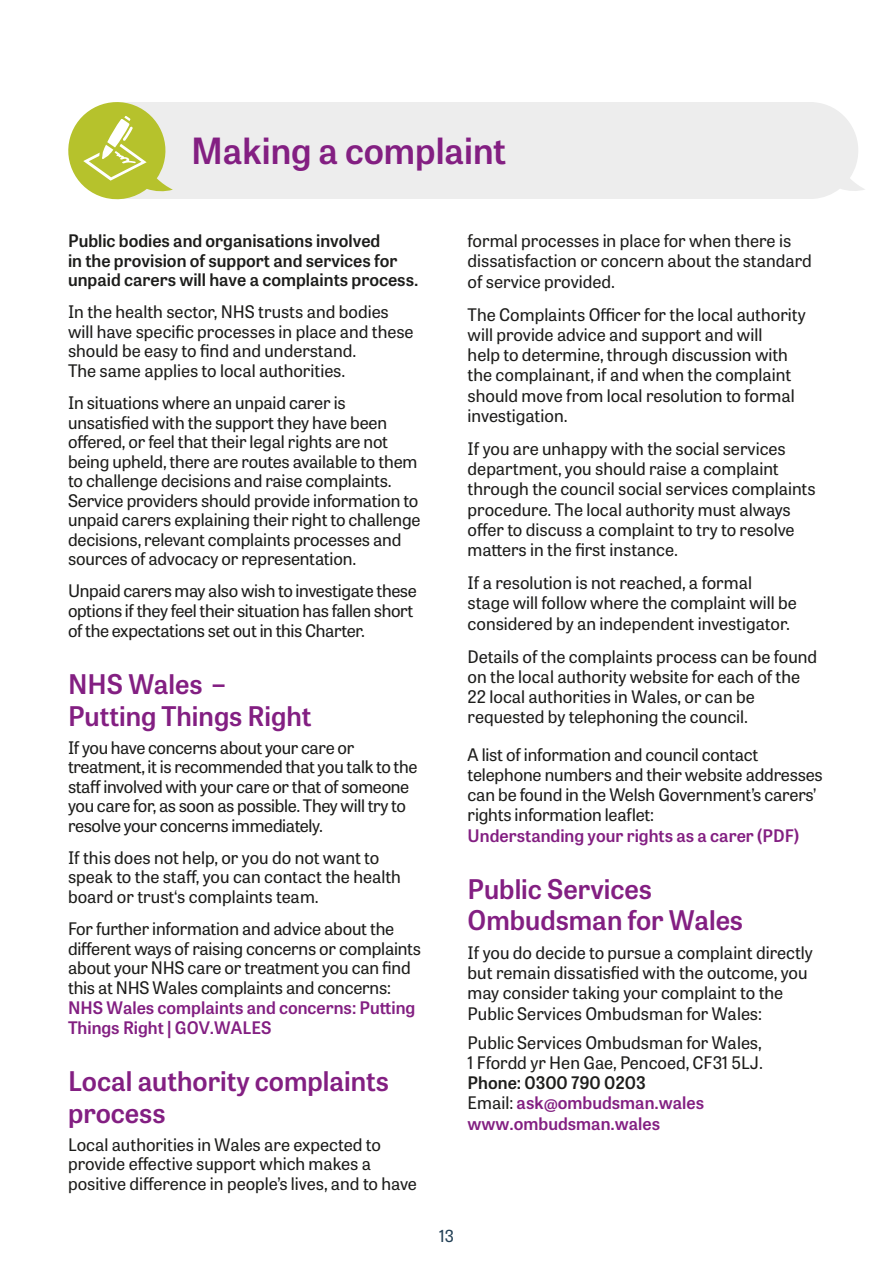
<style>
.page{position:relative;width:893px;height:1263px;background:#fff}
.page>*{position:absolute;margin:0;border:0;box-sizing:border-box;transform-origin:0 0}
.H2_Span{font:600 36px "Tablet Gothic";color:#831f82}
.NEW-Body_Last{font:600 27px/31.5px "Tablet Gothic";color:#831f82}
.Body_text{font:600 27px/31.5px "Tablet Gothic";color:#831f82}
.Body_text-2{font:17.25px/19.5px "Tablet Gothic";letter-spacing:-.01em;color:#1d1d1b}
.NEW-Body_Last-2{font:17.25px/20.2px "Tablet Gothic";letter-spacing:-.01em;color:#1d1d1b}
.Body_text-3{font:600 17.25px/19.5px "Tablet Gothic";color:#1d1d1b}
.t1{font:16.5px "Tablet Gothic";color:#244157}
.s1{font-weight:600;color:#831f82}
.s2{font-weight:600}
</style>
<div class="page">
<div style="left:173px;top:102px;width:692px;height:97px;background:#ededed"></div>
<svg style="left:68px;top:102px;width:105px;height:98px"></svg>
<h2 class="H2_Span" style="left:191px;top:125px;width:317px">Making a complaint</h2>
<p class="Body_text-3" style="left:68px;top:230px;width:352px">Public bodies and organisations involved<br>in the provision of support and services for unpaid carers will have a complaints process.</p>
<p class="Body_text-2" style="left:68px;top:302px;width:347px">In the health sector, NHS trusts and bodies will have specific processes in place and these should be easy to find and understand.<br>The same applies to local authorities.</p>
<p class="Body_text-2" style="left:68px;top:392px;width:354px">In situations where an unpaid carer is unsatisfied with the support they have been offered, or feel that their legal rights are not being upheld, there are routes available to them to challenge decisions and raise complaints.<br>Service providers should provide information to unpaid carers explaining their right to challenge decisions, relevant complaints processes and sources of advocacy or representation.</p>
<p class="Body_text-2" style="left:68px;top:580px;width:350px">Unpaid carers may also wish to investigate these options if they feel their situation has fallen short of the expectations set out in this Charter.</p>
<p class="Body_text" style="left:68px;top:667px;width:245px">NHS Wales –<br>Putting Things Right</p>
<p class="Body_text-2" style="left:68px;top:737px;width:351px">If you have concerns about your care or treatment, it is recommended that you talk to the staff involved with your care or that of someone you care for, as soon as possible. They will try to resolve your concerns immediately.</p>
<p class="Body_text-2" style="left:68px;top:847px;width:334px">If this does not help, or you do not want to speak to the staff, you can contact the health board or trust‘s complaints team.</p>
<p class="NEW-Body_Last-2" style="left:68px;top:918px;width:355px;line-height:19.8px">For further information and advice about the different ways of raising concerns or complaints about your NHS care or treatment you can find this at NHS Wales complaints and concerns:<br><span class="s1">NHS Wales complaints and concerns: Putting Things Right | GOV.WALES</span></p>
<p class="NEW-Body_Last" style="left:68px;top:1064px;width:322px">Local authority complaints process</p>
<p class="Body_text-2" style="left:68px;top:1134px;width:350px">Local authorities in Wales are expected to provide effective support which makes a positive difference in people’s lives, and to have</p>
<p class="Body_text-2" style="left:468px;top:230px;width:346px;line-height:20.2px">formal processes in place for when there is dissatisfaction or concern about the standard of service provided.</p>
<p class="Body_text-2" style="left:468px;top:303px;width:340px;line-height:20.2px">The Complaints Officer for the local authority will provide advice and support and will<br>help to determine, through discussion with the complainant, if and when the complaint should move from local resolution to formal investigation.</p>
<p class="Body_text-2" style="left:468px;top:438px;width:350px;line-height:20.2px">If you are unhappy with the social services department, you should raise a complaint through the council social services complaints procedure. The local authority must always offer to discuss a complaint to try to resolve matters in the first instance.</p>
<p class="Body_text-2" style="left:468px;top:572px;width:331px;line-height:20.2px">If a resolution is not reached, a formal stage will follow where the complaint will be considered by an independent investigator.</p>
<p class="NEW-Body_Last-2" style="left:468px;top:645px;width:351px">Details of the complaints process can be found on the local authority website for each of the 22 local authorities in Wales, or can be requested by telephoning the council.</p>
<p class="NEW-Body_Last-2" style="left:468px;top:743px;width:357px">A list of information and council contact telephone numbers and their website addresses can be found in the Welsh Government’s carers’ rights information leaflet:<br><span class="s1">Understanding your rights as a carer (PDF)</span></p>
<p class="NEW-Body_Last" style="left:468px;top:872px;width:277px">Public Services<br>Ombudsman for Wales</p>
<p class="NEW-Body_Last-2" style="left:468px;top:942px;width:347px">If you do decide to pursue a complaint directly but remain dissatisfied with the outcome, you may consider taking your complaint to the Public Services Ombudsman for Wales:</p>
<p class="NEW-Body_Last-2" style="left:468px;top:1031px;width:297px">Public Services Ombudsman for Wales,<br>1 Ffordd yr Hen Gae, Pencoed, CF31 5LJ.<br><span class="s2">Phone: 0300 790 0203<br></span>Email: <span class="s1">ask@ombudsman.wales www.ombudsman.wales</span></p>
<p class="t1" style="left:439px;top:1224px;width:16px">13</p>
</div>
